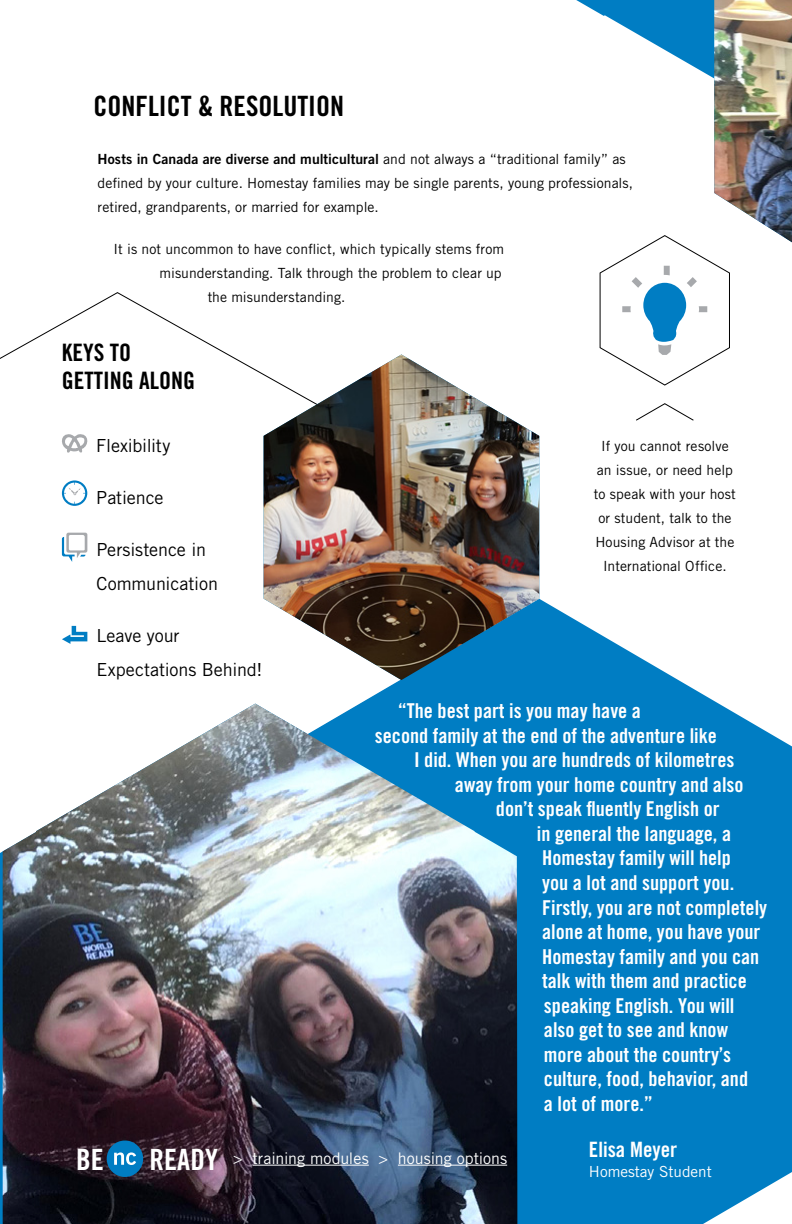
<style>
.page{position:relative;width:792px;height:1224px;background:#fff}
.page>*{position:absolute;margin:0;border:0;box-sizing:border-box;transform-origin:0 0}
.t1{font:29.4px "Trade Gothic LT Std Bd Cn 20";color:#fff}
.t2{font:28px "Trade Gothic LT Std Bd Cn 20";color:#000}
.t3{font:24px/28px "Trade Gothic LT Std Bd Cn 20";color:#000}
.t4{font:21.2px "Trade Gothic LT Std Bd Cn 20";color:#fff}
.t5{font:20.4px "Trade Gothic LT Std Bd Cn 20";color:#fff}
.t6{font:18px/34px "Trade Gothic LT Std";letter-spacing:-.005em;color:#000}
.t7{font:16px "Trade Gothic LT Std";color:#fff}
.t8{font:15.4px "Trade Gothic LT Std";color:#fff}
.t9{font:14px/24px "Trade Gothic LT Std";letter-spacing:.005em;color:#000}
.t10{font:14px "Trade Gothic LT Std Bd 2";letter-spacing:.005em;color:#000}
.s1{font-family:"Trade Gothic LT Std"}
</style>
<div class="page">
<svg style="left:359px;top:599px;width:433px;height:625px;background:#1f8cca"></svg>
<img style="left:264px;top:354px;width:275px;height:326px">
<svg style="left:62px;top:434px;width:26px;height:19px"></svg>
<svg style="left:62px;top:480px;width:25px;height:26px"></svg>
<svg style="left:62px;top:533px;width:25px;height:29px"></svg>
<svg style="left:62px;top:626px;width:25px;height:18px"></svg>
<svg style="left:636px;top:403px;width:58px;height:18px"></svg>
<svg style="left:576px;top:0;width:216px;height:386px"></svg>
<img style="left:714px;top:0;width:78px;height:242px">
<img style="left:3px;top:704px;width:514px;height:520px">
<svg style="left:107px;top:1141px;width:36px;height:36px"></svg>
<hr style="left:253px;top:1165px;width:116px;height:1px;background:#fff">
<hr style="left:398px;top:1165px;width:109px;height:1px;background:#fff">
<h2 class="t2" style="left:94px;top:89px;width:252px">CONFLICT &amp; RESOLUTION</h2>
<p class="t10" style="left:98px;top:151px;width:530px">Hosts in Canada are diverse and multicultural <span class="s1">and not always a “traditional family” as</span></p>
<p class="t9" style="left:98px;top:171px;width:537px">defined by your culture. Homestay families may be single parents, young professionals, retired, grandparents, or married for example.</p>
<p class="t9" style="left:114px;top:237px;width:392px">It is not uncommon to have conflict, which typically stems from</p>
<p class="t9" style="left:160px;top:261px;width:344px">misunderstanding. Talk through the problem to clear up</p>
<p class="t9" style="left:208px;top:285px;width:139px">the misunderstanding.</p>
<p class="t3" style="left:62px;top:339px;width:135px">KEYS TO<br>GETTING ALONG</p>
<p class="t6" style="left:96px;top:428px;width:76px">Flexibility</p>
<p class="t6" style="left:96px;top:480px;width:69px">Patience</p>
<p class="t6" style="left:96px;top:532px;width:123px">Persistence in<br>Communication</p>
<p class="t6" style="left:96px;top:618px;width:168px">Leave your<br>Expectations Behind!</p>
<p class="t9" style="left:594px;top:434px;width:144px;text-align:center">If you cannot resolve an issue, or need help to speak with your host or student, talk to the<br>Housing Advisor at the<br>International Office.</p>
<p class="t5" style="left:398px;top:698px;width:245px">“The best part is you may have a</p>
<p class="t5" style="left:375px;top:723px;width:344px">second family at the end of the adventure like</p>
<p class="t5" style="left:414px;top:747px;width:322px">I did. When you are hundreds of kilometres</p>
<p class="t5" style="left:455px;top:772px;width:290px">away from your home country and also</p>
<p class="t5" style="left:496px;top:797px;width:225px">don’t speak fluently English or</p>
<p class="t5" style="left:537px;top:821px;width:196px">in general the language, a</p>
<p class="t5" style="left:542px;top:846px;width:190px">Homestay family will help</p>
<p class="t5" style="left:542px;top:870px;width:194px">you a lot and support you.</p>
<p class="t5" style="left:542px;top:895px;width:227px">Firstly, you are not completely</p>
<p class="t5" style="left:542px;top:919px;width:220px">alone at home, you have your</p>
<p class="t5" style="left:542px;top:944px;width:219px">Homestay family and you can</p>
<p class="t5" style="left:542px;top:969px;width:206px">talk with them and practice</p>
<p class="t5" style="left:544px;top:993px;width:192px">speaking English. You will</p>
<p class="t5" style="left:544px;top:1018px;width:186px">also get to see and know</p>
<p class="t5" style="left:544px;top:1042px;width:189px">more about the country’s</p>
<p class="t5" style="left:544px;top:1067px;width:206px">culture, food, behavior, and</p>
<p class="t5" style="left:544px;top:1091px;width:111px">a lot of more.”</p>
<h1 class="t1" style="left:76px;top:1141px;width:29px">BE</h1>
<h1 class="t1" style="left:150px;top:1141px;width:70px">READY</h1>
<p class="t7" style="left:233px;top:1148px;width:275px">&gt; training modules &gt; housing options</p>
<p class="t4" style="left:589px;top:1137px;width:90px">Elisa Meyer</p>
<p class="t8" style="left:589px;top:1162px;width:124px">Homestay Student</p>
</div>
